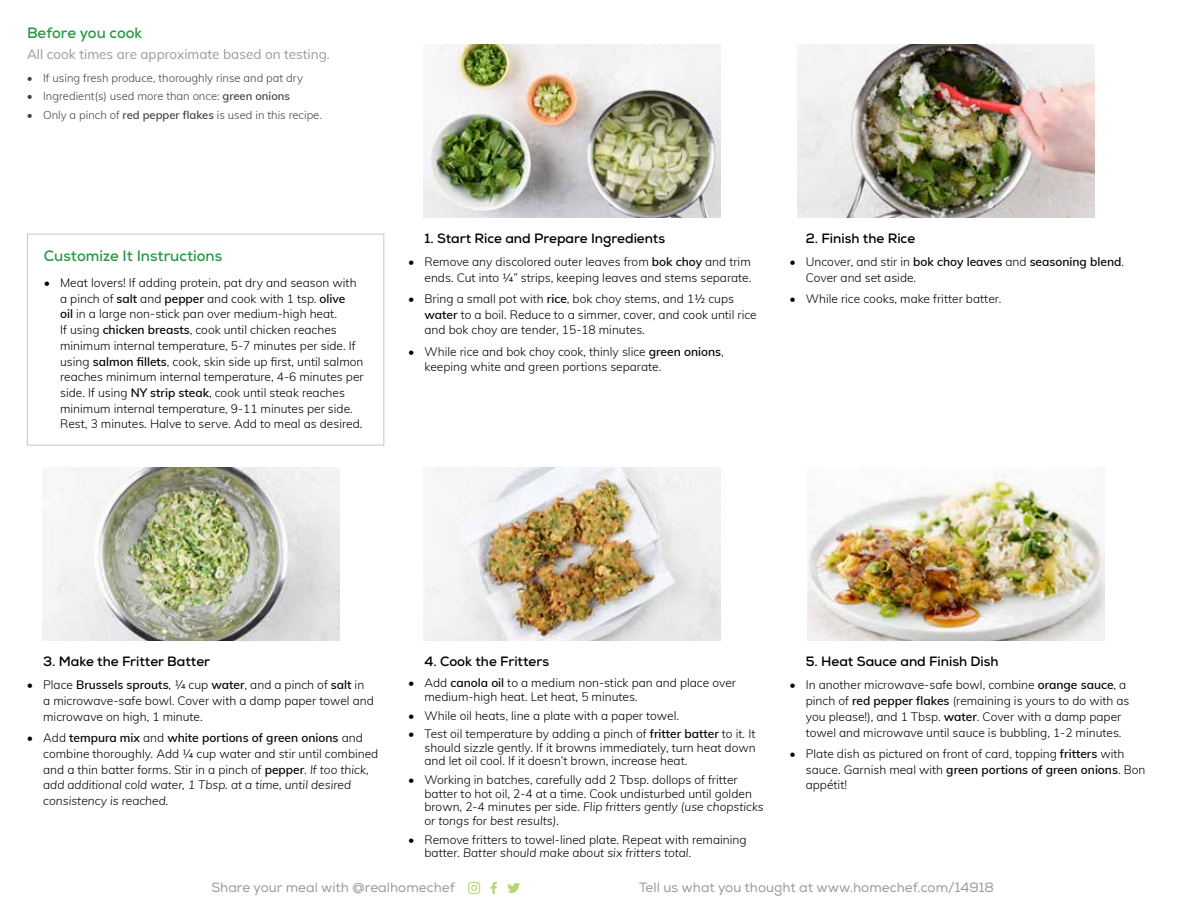
<style>
.page{position:relative;width:1188px;height:918px;background:#fff}
.page>*{position:absolute;margin:0;border:0;box-sizing:border-box;transform-origin:0 0}
.t1{font:700 15px "Nexa";color:#2c9942}
.t2{font:700 13.5px "Nexa";color:#000}
.t3{font:13.5px "Nexa";color:#9a9a9a}
.t4{font:13.5px "Muli";color:#9a9a9a}
.t5{font:300 12px/15.8px "Muli";color:#000}
.t6{font:300 11.25px "Muli";color:#414241}
.s1{font-weight:600}
.s2{font-style:italic}
</style>
<div class="page">
<svg style="left:491px;top:882px;width:6px;height:12px"></svg>
<svg style="left:468px;top:882px;width:12px;height:12px"></svg>
<svg style="left:507px;top:883px;width:13px;height:10px"></svg>
<img style="left:42px;top:467px;width:297px;height:173px">
<img style="left:423px;top:467px;width:297px;height:173px">
<img style="left:423px;top:44px;width:297px;height:173px">
<img style="left:808px;top:476px;width:297px;height:164px">
<img style="left:797px;top:44px;width:297px;height:173px">
<div style="left:27px;top:234px;width:357px;height:212px;border:1px solid #c7c6c5"></div>
<p class="t1" style="left:27px;top:23px;width:117px">Before you cook</p>
<p class="t4" style="left:27px;top:44px;width:304px">All cook times are approximate based on testing.</p>
<p class="t6" style="left:27px;top:69px;width:278px">• If using fresh produce, thoroughly rinse and pat dry</p>
<p class="t6" style="left:27px;top:88px;width:265px">• Ingredient(s) used more than once: <span class="s1">green onions</span></p>
<p class="t6" style="left:27px;top:107px;width:296px">• Only a pinch of <span class="s1">red pepper flakes</span> is used in this recipe.</p>
<p class="t1" style="left:44px;top:246px;width:180px">Customize It Instructions</p>
<p class="t5" style="left:60px;top:274px;width:305px;text-indent:-16px">• Meat lovers! If adding protein, pat dry and season with a pinch of <span class="s1">salt</span> and <span class="s1">pepper</span> and cook with 1 tsp. <span class="s1">olive<br>oil</span> in a large non-stick pan over medium-high heat.<br>If using <span class="s1">chicken breasts</span>, cook until chicken reaches minimum internal temperature, 5-7 minutes per side. If using <span class="s1">salmon fillets</span>, cook, skin side up first, until salmon reaches minimum internal temperature, 4-6 minutes per side. If using <span class="s1">NY strip steak</span>, cook until steak reaches minimum internal temperature, 9-11 minutes per side.<br>Rest, 3 minutes. Halve to serve. Add to meal as desired.</p>
<p class="t2" style="left:425px;top:229px;width:242px">1. Start Rice and Prepare Ingredients</p>
<p class="t5" style="left:408px;top:253px;width:345px;text-align:right">• Remove any discolored outer leaves from <span class="s1">bok choy</span> and trim ends. Cut into ¼” strips, keeping leaves and stems separate.</p>
<p class="t5" style="left:425px;top:290px;width:334px;text-indent:-16px">• Bring a small pot with <span class="s1">rice</span>, bok choy stems, and 1½ cups <span class="s1">water</span> to a boil. Reduce to a simmer, cover, and cook until rice and bok choy are tender, 15-18 minutes.</p>
<p class="t5" style="left:425px;top:343px;width:301px;text-indent:-16px">• While rice and bok choy cook, thinly slice <span class="s1">green onions</span>, keeping white and green portions separate.</p>
<p class="t2" style="left:806px;top:229px;width:111px">2. Finish the Rice</p>
<p class="t5" style="left:806px;top:253px;width:320px;text-indent:-16px">• Uncover, and stir in <span class="s1">bok choy leaves</span> and <span class="s1">seasoning blend</span>.<br>Cover and set aside.</p>
<p class="t5" style="left:790px;top:290px;width:213px">• While rice cooks, make fritter batter.</p>
<p class="t2" style="left:43px;top:653px;width:169px">3. Make the Fritter Batter</p>
<p class="t5" style="left:43px;top:677px;width:332px;text-indent:-16px">• Place <span class="s1">Brussels sprouts</span>, ¼ cup <span class="s1">water</span>, and a pinch of <span class="s1">salt</span> in a microwave-safe bowl. Cover with a damp paper towel and microwave on high, 1 minute.</p>
<p class="t5" style="left:43px;top:729px;width:337px;text-indent:-16px">• Add <span class="s1">tempura mix</span> and <span class="s1">white portions of green onions</span> and combine thoroughly. Add ¼ cup water and stir until combined and a thin batter forms. Stir in a pinch of <span class="s1">pepper</span>. <span class="s2">If too thick, add additional cold water, 1 Tbsp. at a time, until desired consistency is reached.</span></p>
<p class="t2" style="left:424px;top:653px;width:126px">4. Cook the Fritters</p>
<p class="t5" style="left:424px;top:676px;width:313px;line-height:13.5px;text-indent:-16px">• Add <span class="s1">canola oil</span> to a medium non-stick pan and place over medium-high heat. Let heat, 5 minutes.</p>
<p class="t5" style="left:408px;top:707px;width:272px">• While oil heats, line a plate with a paper towel.</p>
<p class="t5" style="left:424px;top:727px;width:333px;line-height:13.5px;text-align:justify;text-indent:-16px">• Test oil temperature by adding a pinch of <span class="s1">fritter batter</span> to it. It should sizzle gently. If it browns immediately, turn heat down and let oil cool. If it doesn’t brown, increase heat.</p>
<p class="t5" style="left:424px;top:773px;width:341px;line-height:13.5px;text-indent:-16px">• Working in batches, carefully add 2 Tbsp. dollops of fritter batter to hot oil, 2-4 at a time. Cook undisturbed until golden brown, 2-4 minutes per side. <span class="s2">Flip fritters gently (use chopsticks or tongs for best results).</span></p>
<p class="t5" style="left:424px;top:832px;width:324px;line-height:13.5px;text-indent:-16px">• Remove fritters to towel-lined plate. Repeat with remaining batter. <span class="s2">Batter should make about six fritters total.</span></p>
<p class="t2" style="left:806px;top:653px;width:194px">5. Heat Sauce and Finish Dish</p>
<p class="t5" style="left:806px;top:677px;width:325px;text-indent:-16px">• In another microwave-safe bowl, combine <span class="s1">orange sauce</span>, a pinch of <span class="s1">red pepper flakes</span> (remaining is yours to do with as you please!), and 1 Tbsp. <span class="s1">water</span>. Cover with a damp paper towel and microwave until sauce is bubbling, 1-2 minutes.</p>
<p class="t5" style="left:806px;top:745px;width:341px;text-indent:-16px">• Plate dish as pictured on front of card, topping <span class="s1">fritters</span> with sauce. Garnish meal with <span class="s1">green portions of green onions</span>. Bon appétit!</p>
<p class="t3" style="left:211px;top:879px;width:245px">Share your meal with @realhomechef</p>
<p class="t3" style="left:639px;top:879px;width:356px">Tell us what you thought at www.homechef.com/14918</p>
</div>
